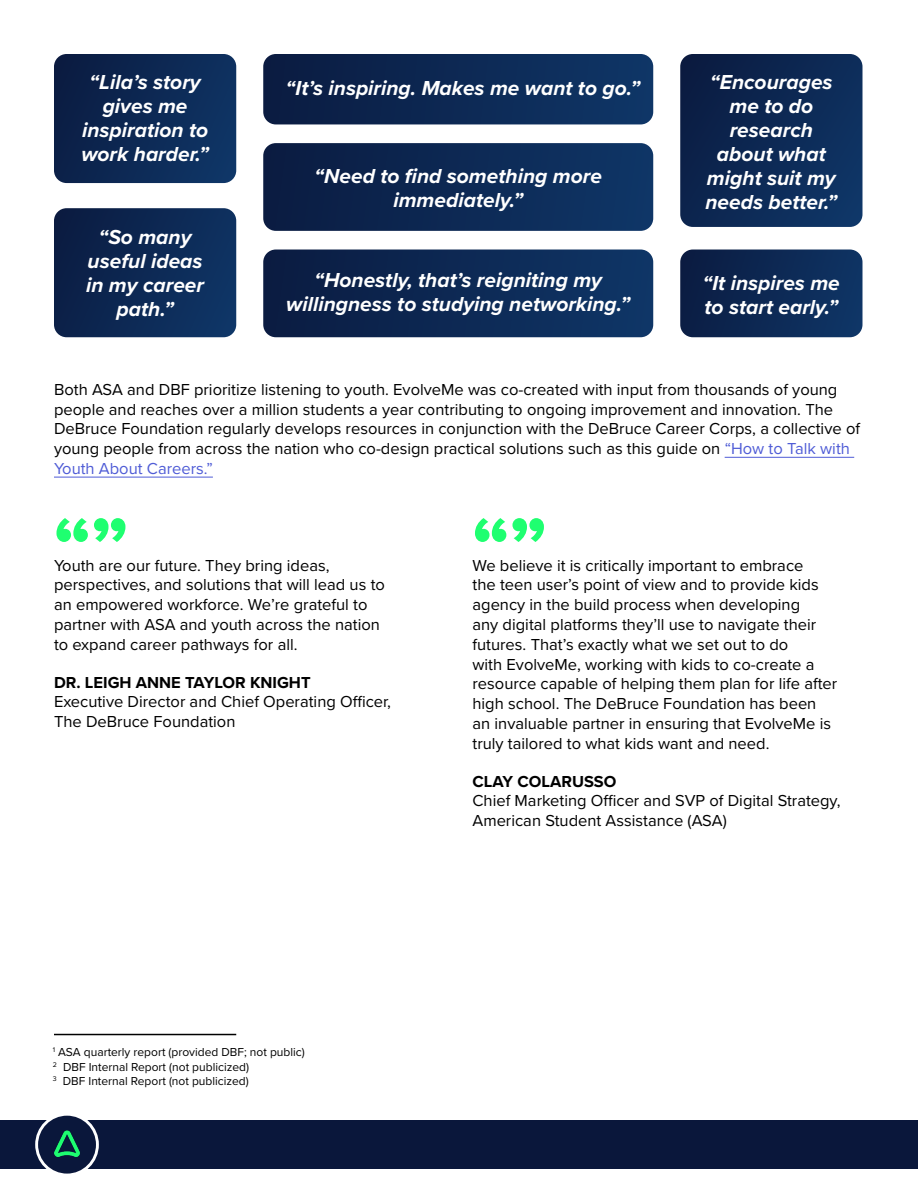
<style>
.page{position:relative;width:918px;height:1188px;background:#fff}
.page>*{position:absolute;margin:0;border:0;box-sizing:border-box;transform-origin:0 0}
.t1{font:75px "Proxima Nova Extrabld";color:#1fff70}
.t2{font:italic 700 21px/24px "Proxima Nova";color:#fff;text-align:center}
.t3{font:16.5px/19.8px "Proxima Nova";color:#000}
.t4{font:700 16.5px "Proxima Nova";color:#000}
.t5{font:12px/14.4px "Proxima Nova";color:#000}
.s1{color:#4f5cd6}
</style>
<div class="page">
<div style="left:0;top:1120px;width:918px;height:49px;background:#0a173b"></div>
<div style="left:37px;top:1114px;width:60px;height:61px;background:#0a173b;border-radius:50%"></div>
<div style="left:35px;top:1113px;width:64px;height:63px;border:3px solid #fff;border-radius:50%"></div>
<img style="left:54px;top:1130px;width:26px;height:26px">
<svg style="left:69px;top:1125px;width:20px;height:27px"></svg>
<svg style="left:54px;top:54px;width:182px;height:129px;background:#0e2954"></svg>
<svg style="left:54px;top:208px;width:182px;height:129px;background:#0e2a55"></svg>
<svg style="left:680px;top:54px;width:182px;height:173px;background:#102b55"></svg>
<svg style="left:680px;top:250px;width:182px;height:87px;background:#0e2a55"></svg>
<svg style="left:263px;top:143px;width:390px;height:88px;background:#0e2a55"></svg>
<svg style="left:263px;top:54px;width:390px;height:70px;background:#0e2a55"></svg>
<svg style="left:263px;top:250px;width:390px;height:87px;background:#0d2954"></svg>
<hr style="left:725px;top:457px;width:129px;height:1px;background:#4f5cd6">
<hr style="left:54px;top:477px;width:159px;height:1px;background:#4f5cd6">
<hr style="left:54px;top:1034px;width:182px;height:1px;background:#000">
<p class="t2" style="left:81px;top:70px;width:129px">“Lila’s story gives me inspiration to work harder.”</p>
<p class="t2" style="left:86px;top:224px;width:120px">“So many useful ideas in my career path.”</p>
<p class="t2" style="left:286px;top:75px;width:356px">“It’s inspiring. Makes me want to go.”</p>
<p class="t2" style="left:314px;top:164px;width:289px">“Need to find something more immediately.”</p>
<p class="t2" style="left:286px;top:267px;width:345px">“Honestly, that’s reigniting my willingness to studying networking.”</p>
<p class="t2" style="left:705px;top:70px;width:133px">“Encourages me to do research about what might suit my needs better.”</p>
<p class="t2" style="left:703px;top:270px;width:138px;text-align:left">“It inspires me to start early.”</p>
<p class="t3" style="left:54px;top:379px;width:808px">Both ASA and DBF prioritize listening to youth. EvolveMe was co-created with input from thousands of young people and reaches over a million students a year contributing to ongoing improvement and innovation. The DeBruce Foundation regularly develops resources in conjunction with the DeBruce Career Corps, a collective of young people from across the nation who co-design practical solutions such as this guide on <span class="s1">“How to Talk with Youth About Careers.”</span></p>
<h1 class="t1" style="left:54px;top:488px;width:75px">“”</h1>
<h1 class="t1" style="left:472px;top:488px;width:75px">“”</h1>
<p class="t3" style="left:54px;top:555px;width:332px">Youth are our future. They bring ideas, perspectives, and solutions that will lead us to an empowered workforce. We’re grateful to partner with ASA and youth across the nation to expand career pathways for all.</p>
<p class="t4" style="left:54px;top:670px;width:258px">DR. LEIGH ANNE TAYLOR KNIGHT</p>
<p class="t3" style="left:54px;top:691px;width:339px">Executive Director and Chief Operating Officer,<br>The DeBruce Foundation</p>
<p class="t3" style="left:473px;top:555px;width:366px">We believe it is critically important to embrace<br>the teen user’s point of view and to provide kids agency in the build process when developing<br>any digital platforms they’ll use to navigate their futures. That’s exactly what we set out to do<br>with EvolveMe, working with kids to co-create a resource capable of helping them plan for life after high school. The DeBruce Foundation has been an invaluable partner in ensuring that EvolveMe is truly tailored to what kids want and need.</p>
<p class="t4" style="left:473px;top:769px;width:145px">CLAY COLARUSSO</p>
<p class="t3" style="left:473px;top:790px;width:370px">Chief Marketing Officer and SVP of Digital Strategy,<br>American Student Assistance (ASA)</p>
<p class="t5" style="left:53px;top:1044px;width:253px"><sup>1</sup> ASA quarterly report (provided DBF; not public)<br><sup>2</sup> DBF Internal Report (not publicized)<br><sup>3</sup> DBF Internal Report (not publicized)</p>
</div>
